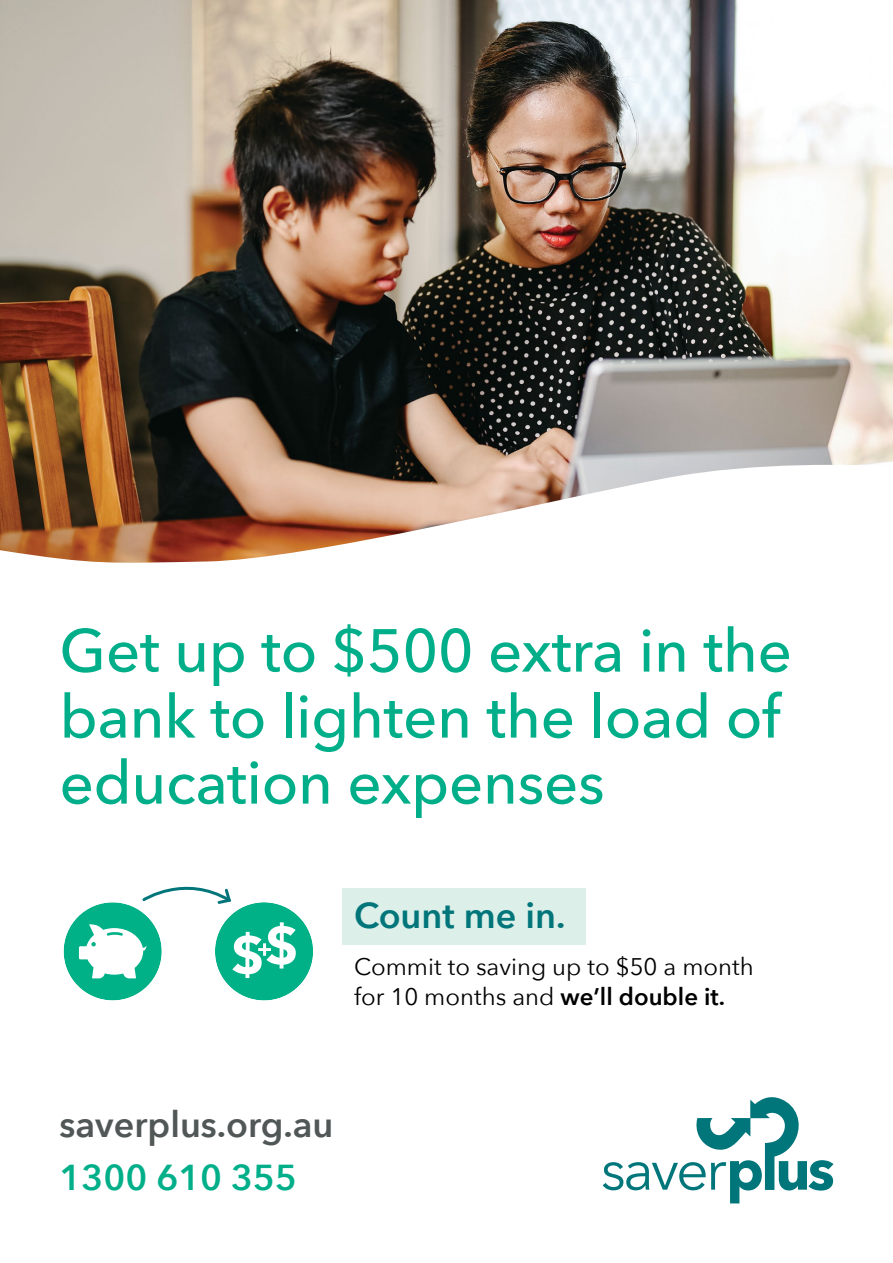
<style>
.page{position:relative;width:893px;height:1263px;background:#fff}
.page>*{position:absolute;margin:0;border:0;box-sizing:border-box;transform-origin:0 0}
.Heading_L1{font:500 60px/66px "Avenir Next";letter-spacing:-.005em;color:#00af89}
.Body_Copy_1{font:600 36px "Avenir Next";color:#515757}
.Body_Copy_1-2{font:600 36px "Avenir Next";color:#00757a}
.Body_Copy_1-3{font:600 36px "Avenir Next";color:#00af89}
.Body_Copy_1-4{font:24px/30px "Avenir Next";color:#000}
.s1{font-weight:600}
</style>
<div class="page">
<div style="left:342px;top:888px;width:244px;height:56px;background:#dcefe8"></div>
<img style="left:0;top:0;width:893px;height:563px">
<svg style="left:603px;top:1097px;width:230px;height:106px"></svg>
<svg style="left:63px;top:886px;width:250px;height:115px"></svg>
<p class="Heading_L1" style="left:60px;top:616px;width:734px">Get up to $500 extra in the bank to lighten the load of education expenses</p>
<p class="Body_Copy_1-2" style="left:354px;top:884px;width:213px">Count me in.</p>
<p class="Body_Copy_1-4" style="left:354px;top:950px;width:401px">Commit to saving up to $50 a month for 10 months and <span class="s1">we’ll double it.</span></p>
<p class="Body_Copy_1" style="left:60px;top:1094px;width:276px">saverplus.org.au</p>
<p class="Body_Copy_1-3" style="left:60px;top:1146px;width:239px">1300 610 355</p>
</div>
